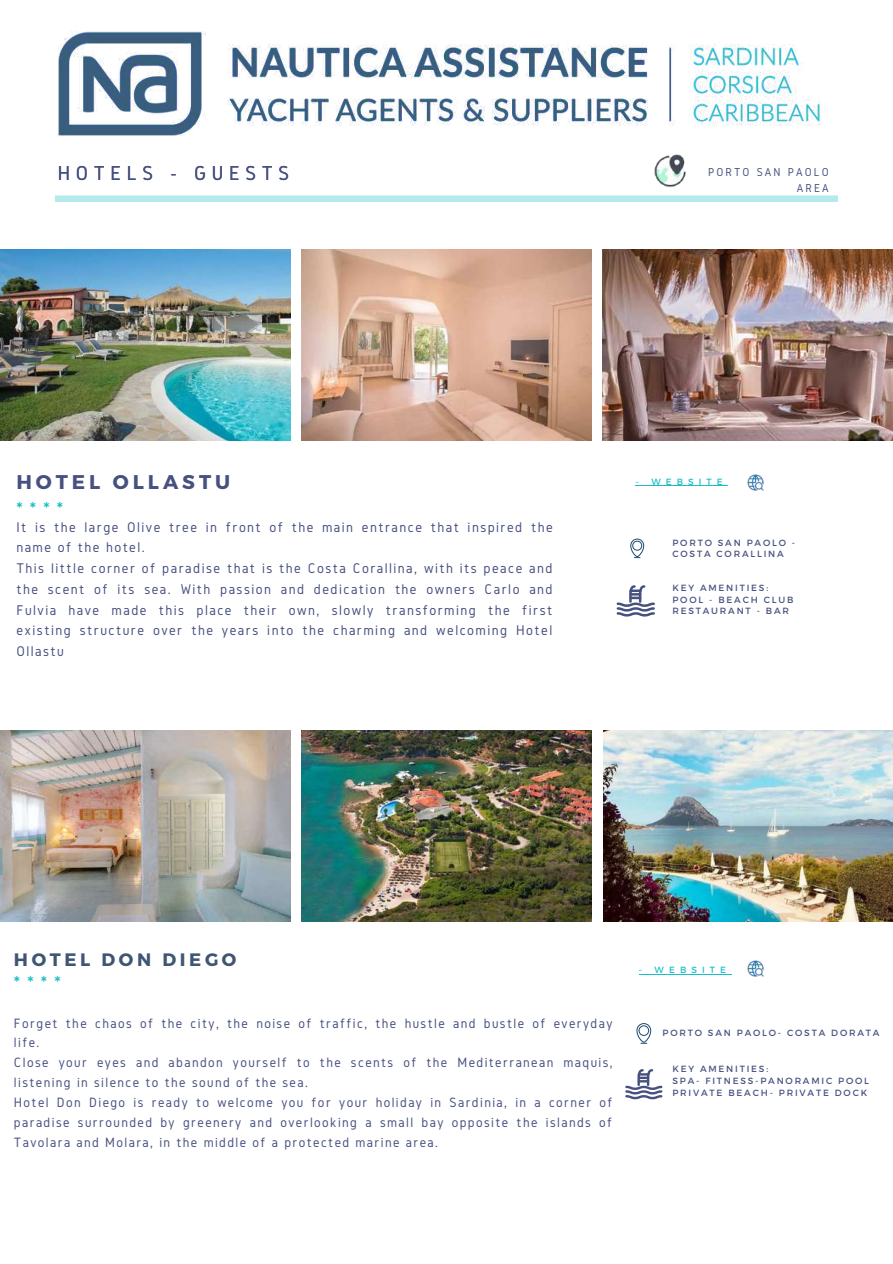
<style>
.page{position:relative;width:893px;height:1264px;background:#fff}
.page>*{position:absolute;margin:0;border:0;box-sizing:border-box;transform-origin:0 0}
.t1{font:21px "Gidole";letter-spacing:.27em;color:#475180}
.t2{font:700 19.8px "Montserrat";letter-spacing:.2em;color:#475180}
.t3{font:700 18px "Montserrat";letter-spacing:.2em;color:#3e5574}
.t4{font:18px "Montserrat";color:#18c0c6}
.t5{font:14.55px/20.7px "Gidole";letter-spacing:.1em;color:#475180}
.t6{font:14.1px/19.8px "Gidole";letter-spacing:.1em;color:#475180}
.t7{font:12px/16.5px "Gidole";letter-spacing:.175em;color:#475180;text-align:right}
.t8{font:9px/11.7px "Montserrat";letter-spacing:.2em;color:#475180}
.t9{font:9px "Montserrat";letter-spacing:.565em;color:#18c0c6}
</style>
<div class="page">
<img style="left:654px;top:155px;width:31px;height:32px">
<img style="left:0;top:249px;width:290px;height:191px">
<img style="left:602px;top:249px;width:290px;height:191px">
<img style="left:301px;top:249px;width:290px;height:191px">
<img style="left:747px;top:474px;width:17px;height:17px">
<svg style="left:616px;top:585px;width:38px;height:31px"></svg>
<div style="left:630px;top:539px;width:14px;height:18px;border:1px solid #1d496e;border-radius:6px"></div>
<div style="left:632px;top:541px;width:10px;height:9px;border:1px solid #1d496e;border-radius:50%"></div>
<img style="left:58px;top:31px;width:762px;height:105px">
<div style="left:55px;top:196px;width:782px;height:6px;background:#b4eaeb"></div>
<img style="left:0;top:730px;width:290px;height:191px">
<img style="left:603px;top:730px;width:289px;height:191px">
<img style="left:301px;top:730px;width:291px;height:191px">
<img style="left:747px;top:960px;width:17px;height:17px">
<div style="left:636px;top:1023px;width:15px;height:19px;border:1px solid #1d496e;border-radius:7px"></div>
<div style="left:638px;top:1025px;width:10px;height:10px;border:1px solid #1d496e;border-radius:50%"></div>
<svg style="left:625px;top:1069px;width:37px;height:30px"></svg>
<hr style="left:635px;top:485px;width:92px;height:1px;background:#18c0c6">
<hr style="left:638px;top:973px;width:93px;height:1px;background:#18c0c6">
<h1 class="t1" style="left:58px;top:161px;width:233px">HOTELS - GUESTS</h1>
<p class="t7" style="left:708px;top:163px;width:122px">PORTO SAN PAOLO<br>AREA</p>
<h2 class="t2" style="left:16px;top:469px;width:215px">HOTEL OLLASTU</h2>
<p class="t4" style="left:16px;top:497px;width:48px">****</p>
<p class="t5" style="left:16px;top:516px;width:538px">It is the large Olive tree in front of the main entrance that inspired the name of the hotel.<br>This little corner of paradise that is the Costa Corallina, with its peace and the scent of its sea. With passion and dedication the owners Carlo and Fulvia have made this place their own, slowly transforming the first existing structure over the years into the charming and welcoming Hotel Ollastu</p>
<p class="t9" style="left:635px;top:475px;width:89px">- WEBSITE</p>
<p class="t8" style="left:672px;top:536px;width:124px">PORTO SAN PAOLO -<br>COSTA CORALLINA</p>
<p class="t8" style="left:672px;top:581px;width:122px">KEY AMENITIES:<br>POOL - BEACH CLUB<br>RESTAURANT - BAR</p>
<p class="t3" style="left:14px;top:947px;width:224px">HOTEL DON DIEGO</p>
<p class="t4" style="left:14px;top:971px;width:48px">****</p>
<p class="t6" style="left:14px;top:1012px;width:600px">Forget the chaos of the city, the noise of traffic, the hustle and bustle of everyday life.<br>Close your eyes and abandon yourself to the scents of the Mediterranean maquis, listening in silence to the sound of the sea.<br>Hotel Don Diego is ready to welcome you for your holiday in Sardinia, in a corner of paradise surrounded by greenery and overlooking a small bay opposite the islands of Tavolara and Molara, in the middle of a protected marine area.</p>
<p class="t9" style="left:638px;top:963px;width:89px">- WEBSITE</p>
<p class="t8" style="left:662px;top:1026px;width:218px">PORTO SAN PAOLO- COSTA DORATA</p>
<p class="t8" style="left:672px;top:1062px;width:198px">KEY AMENITIES:<br>SPA- FITNESS-PANORAMIC POOL<br>PRIVATE BEACH- PRIVATE DOCK</p>
</div>
